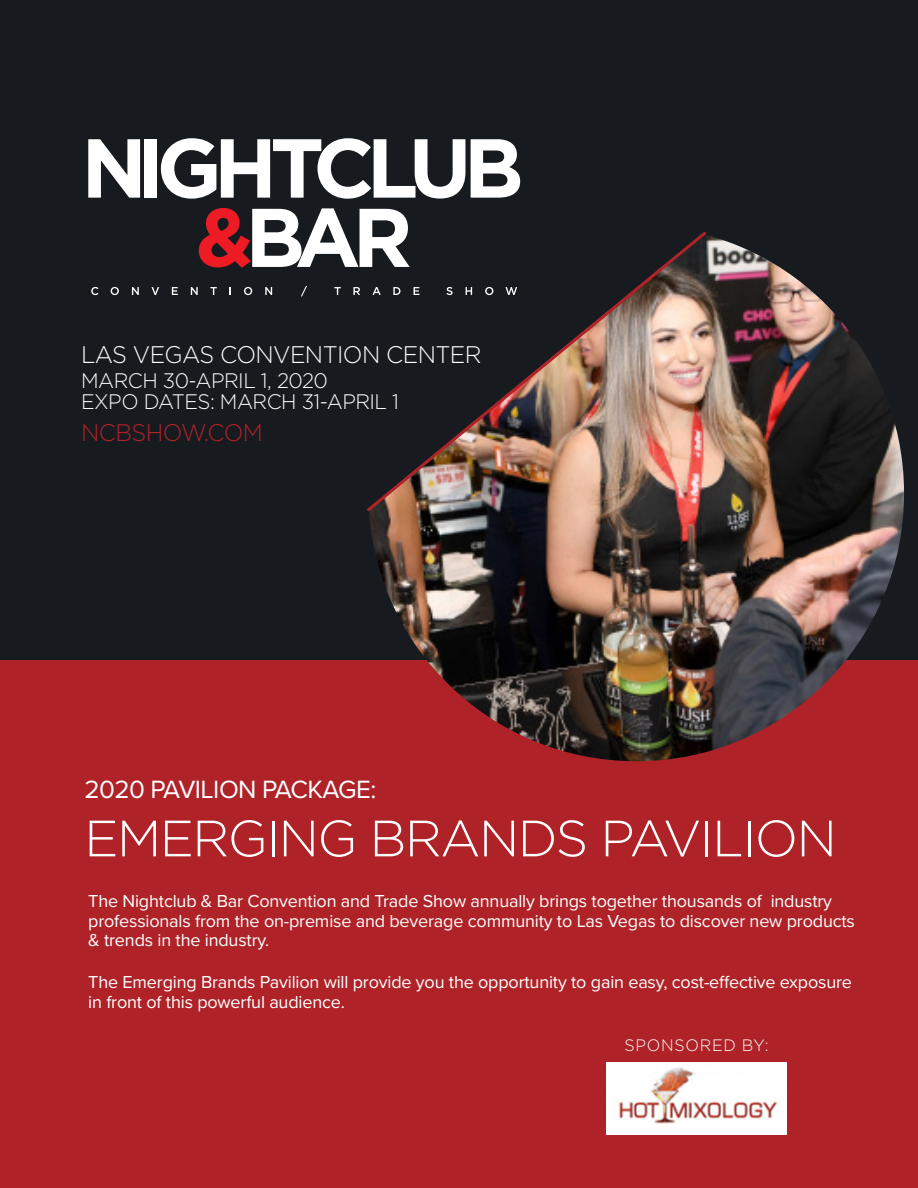
<style>
.page{position:relative;width:918px;height:1188px;background:#fff}
.page>*{position:absolute;margin:0;border:0;box-sizing:border-box;transform-origin:0 0}
.t1{font:300 51px "Gotham";letter-spacing:-.03em;color:#fff}
.t2{font:25.95px "Proxima Nova";letter-spacing:-.02em;color:#fff}
.t3{font:300 24px "Gotham";letter-spacing:-.025em;color:#fff}
.t4{font:300 24px "Gotham";letter-spacing:-.025em;color:#af2328}
.t5{font:300 21px/21px "Gotham";letter-spacing:-.025em;color:#fff}
.t6{font:18px/19.5px "Proxima Nova";letter-spacing:-.01em;color:#fff}
.Body-Book-Gotham-Gre{font:300 16.5px "Gotham";letter-spacing:.05em;color:#fff}
</style>
<div class="page">
<div style="left:0;top:0;width:918px;height:707px;background:#171b1f"></div>
<div style="left:0;top:660px;width:918px;height:528px;background:#af2328"></div>
<img style="left:368px;top:226px;width:536px;height:535px;border-radius:268px">
<svg style="left:95px;top:139px;width:729px;height:454px"></svg>
<svg style="left:91px;top:287px;width:7px;height:8px"></svg>
<svg style="left:111px;top:287px;width:8px;height:8px"></svg>
<svg style="left:132px;top:287px;width:7px;height:8px"></svg>
<svg style="left:151px;top:287px;width:8px;height:8px"></svg>
<svg style="left:172px;top:287px;width:6px;height:8px"></svg>
<svg style="left:191px;top:287px;width:7px;height:8px"></svg>
<svg style="left:210px;top:287px;width:7px;height:8px"></svg>
<svg style="left:244px;top:287px;width:8px;height:8px"></svg>
<svg style="left:265px;top:287px;width:7px;height:8px"></svg>
<svg style="left:301px;top:286px;width:6px;height:10px"></svg>
<svg style="left:334px;top:287px;width:7px;height:8px"></svg>
<svg style="left:353px;top:287px;width:7px;height:8px"></svg>
<svg style="left:88px;top:139px;width:52px;height:59px"></svg>
<div style="left:144px;top:139px;width:13px;height:59px;background:#fff"></div>
<svg style="left:161px;top:138px;width:304px;height:61px"></svg>
<svg style="left:471px;top:139px;width:49px;height:59px"></svg>
<svg style="left:199px;top:208px;width:211px;height:60px"></svg>
<img style="left:364px;top:229px;width:345px;height:285px">
<img style="left:606px;top:1063px;width:181px;height:71px">
<p class="t3" style="left:81px;top:339px;width:402px">LAS VEGAS CONVENTION CENTER</p>
<p class="t5" style="left:81px;top:370px;width:319px">MARCH 30-APRIL 1, 2020<br>EXPO DATES: MARCH 31-APRIL 1</p>
<p class="t4" style="left:81px;top:417px;width:183px">NCBSHOW.COM</p>
<p class="t2" style="left:84px;top:770px;width:293px">2020 PAVILION PACKAGE:</p>
<p class="t1" style="left:84px;top:806px;width:754px">EMERGING BRANDS PAVILION</p>
<p class="t6" style="left:88px;top:891px;width:768px">The Nightclub &amp; Bar Convention and Trade Show annually brings together thousands of industry professionals from the on-premise and beverage community to Las Vegas to discover new products &amp; trends in the industry.</p>
<p class="t6" style="left:88px;top:972px;width:765px">The Emerging Brands Pavilion will provide you the opportunity to gain easy, cost-effective exposure in front of this powerful audience.</p>
<p class="Body-Book-Gotham-Gre" style="left:624px;top:1035px;width:146px">SPONSORED BY:</p>
</div>
